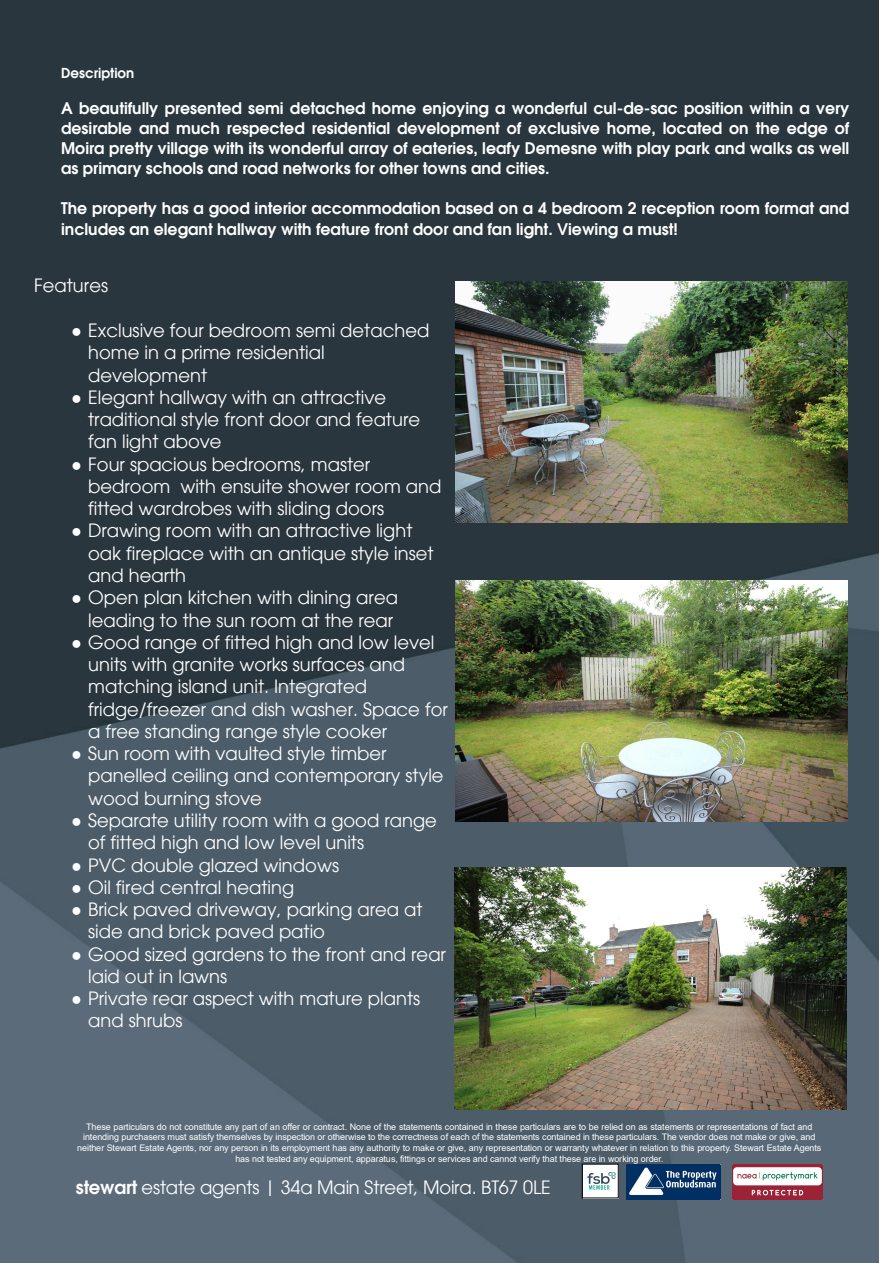
<style>
.page{position:relative;width:893px;height:1263px;background:#fff}
.page>*{position:absolute;margin:0;border:0;box-sizing:border-box;transform-origin:0 0}
.t1{font:18px/22.2px "Avant Garde";color:#fff}
.t2{font:600 15.75px/20.1px "Avant Garde";color:#fff;text-align:justify}
.t3{font:600 13.5px "Avant Garde";color:#fff}
.t4{font:9px/10.8px "Arial";letter-spacing:-.015em;color:#fff;text-align:center}
.s1{font-family:"Times New Roman"}
.s2{font-weight:600}
</style>
<div class="page">
<img style="left:1px;top:1px;width:877px;height:1262px">
<img style="left:627px;top:1165px;width:93px;height:34px">
<img style="left:584px;top:1166px;width:32px;height:30px">
<img style="left:732px;top:1165px;width:91px;height:34px">
<img style="left:455px;top:281px;width:392px;height:242px">
<img style="left:455px;top:580px;width:392px;height:242px">
<img style="left:454px;top:868px;width:393px;height:241px">
<p class="t3" style="left:61px;top:68px;width:75px">Description</p>
<p class="t2" style="left:61px;top:100px;width:790px">A beautifully presented semi detached home enjoying a wonderful cul-de-sac position within a very desirable and much respected residential development of exclusive home, located on the edge of Moira pretty village with its wonderful array of eateries, leafy Demesne with play park and walks as well as primary schools and road networks for other towns and cities.</p>
<p class="t2" style="left:61px;top:200px;width:790px">The property has a good interior accommodation based on a 4 bedroom 2 reception room format and includes an elegant hallway with feature front door and fan light. Viewing a must!</p>
<p class="t1" style="left:34px;top:276px;width:75px">Features</p>
<p class="t1" style="left:88px;top:321px;width:343px;text-indent:-17px"><span class="s1">●</span> Exclusive four bedroom semi detached home in a prime residential development</p>
<p class="t1" style="left:88px;top:388px;width:333px;text-indent:-17px"><span class="s1">●</span> Elegant hallway with an attractive traditional style front door and feature fan light above</p>
<p class="t1" style="left:88px;top:455px;width:355px;text-indent:-17px"><span class="s1">●</span> Four spacious bedrooms, master bedroom with ensuite shower room and fitted wardrobes with sliding doors</p>
<p class="t1" style="left:88px;top:521px;width:347px;text-indent:-17px"><span class="s1">●</span> Drawing room with an attractive light oak fireplace with an antique style inset and hearth</p>
<p class="t1" style="left:71px;top:588px;width:328px;text-align:right"><span class="s1">●</span> Open plan kitchen with dining area leading to the sun room at the rear</p>
<p class="t1" style="left:88px;top:633px;width:361px;text-indent:-17px"><span class="s1">●</span> Good range of fitted high and low level units with granite works surfaces and matching island unit. Integrated fridge/freezer and dish washer. Space for a free standing range style cooker</p>
<p class="t1" style="left:88px;top:744px;width:357px;text-indent:-17px"><span class="s1">●</span> Sun room with vaulted style timber panelled ceiling and contemporary style wood burning stove</p>
<p class="t1" style="left:88px;top:811px;width:350px;text-indent:-17px"><span class="s1">●</span> Separate utility room with a good range of fitted high and low level units</p>
<p class="t1" style="left:71px;top:855px;width:269px"><span class="s1">●</span> PVC double glazed windows</p>
<p class="t1" style="left:71px;top:878px;width:225px"><span class="s1">●</span> Oil fired central heating</p>
<p class="t1" style="left:88px;top:900px;width:336px;text-indent:-17px"><span class="s1">●</span> Brick paved driveway, parking area at side and brick paved patio</p>
<p class="t1" style="left:88px;top:945px;width:359px;text-indent:-17px"><span class="s1">●</span> Good sized gardens to the front and rear laid out in lawns</p>
<p class="t1" style="left:88px;top:989px;width:333px;text-indent:-17px"><span class="s1">●</span> Private rear aspect with mature plants and shrubs</p>
<p class="t4" style="left:77px;top:1122px;width:746px">These particulars do not constitute any part of an offer or contract. None of the statements contained in these particulars are to be relied on as statements or representations of fact and intending purchasers must satisfy themselves by inspection or otherwise to the correctness of each of the statements contained in these particulars. The vendor does not make or give, and neither Stewart Estate Agents, nor any person in its employment has any authority to make or give, any representation or warranty whatever in relation to this property. Stewart Estate Agents has not tested any equipment, apparatus, fittings or services and cannot verify that these are in working order.</p>
<p class="t1" style="left:76px;top:1177px;width:476px"><span class="s2">stewart</span> estate agents | 34a Main Street, Moira. BT67 0LE</p>
</div>
